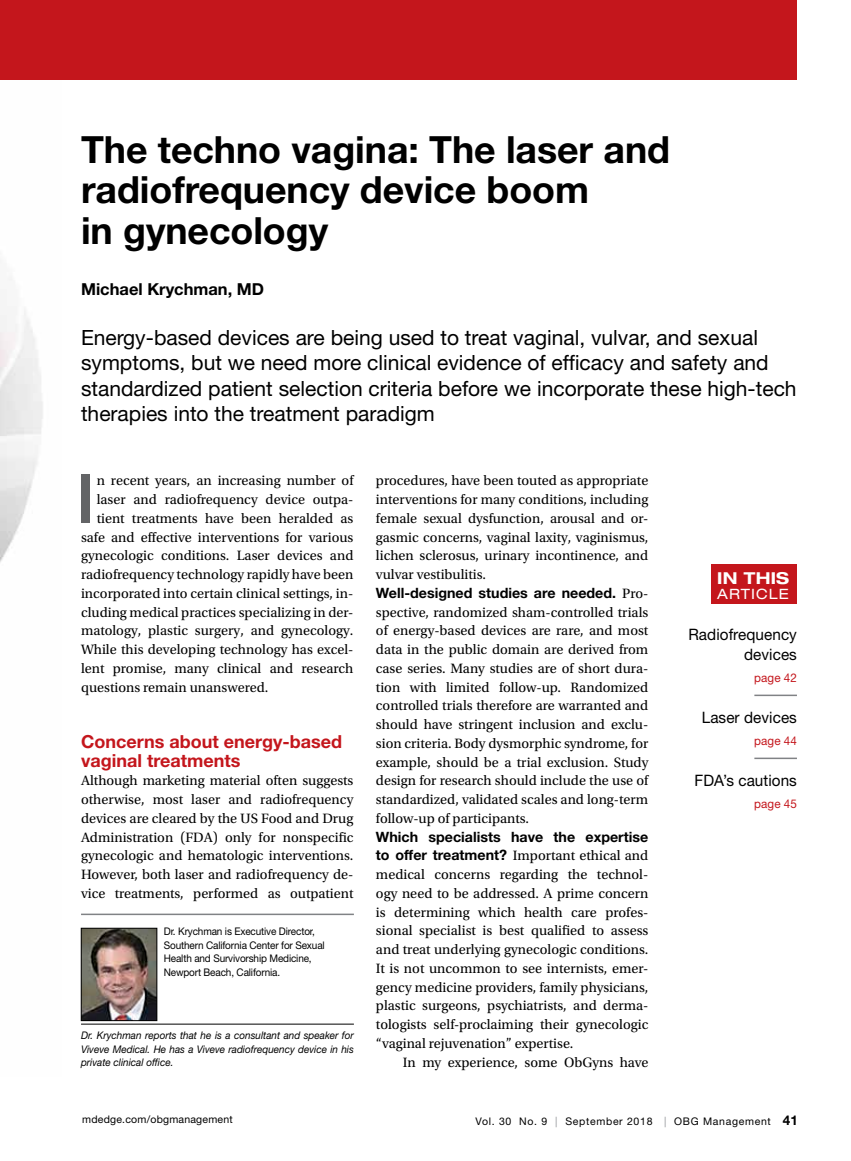
<style>
.page{position:relative;width:851px;height:1161px;background:#fff}
.page>*{position:absolute;margin:0;border:0;box-sizing:border-box;transform-origin:0 0}
.t1{font:500 67.5px "Helvetica Neue LT Std";color:#636466}
.t2{font:700 37.5px/40.5px "Helvetica Neue LT Std";color:#000}
.t3{font:21px/25.5px "Helvetica Neue LT Std";color:#000}
.t4{font:700 18px/18.8px "Helvetica Neue LT Std";color:#c4161c}
.t5{font:700 16.5px "Helvetica Neue LT Std";color:#000}
.t6{font:700 expanded 16.5px "Helvetica Neue LT Std";letter-spacing:.015em;color:#fff}
.t7{font:15.75px/19.5px "Helvetica Neue LT Std";letter-spacing:.005em;color:#000;text-align:right}
.t8{font:14.25px/18.8px "Utopia Std";color:#000;text-align:justify}
.t9{font:700 14.25px "Helvetica Neue LT Std";color:#000}
.t10{font:expanded 14.25px "Helvetica Neue LT Std";letter-spacing:.07em;color:#fff}
.t11{font:12px "Helvetica Neue LT Std";letter-spacing:.005em;color:#c4161c}
.t12{font:italic 10.5px/13.5px "Helvetica Neue LT Std";letter-spacing:-.005em;color:#000;text-align:justify;scale:.95 1}
.t13{font:10.5px/13.5px "Helvetica Neue LT Std";letter-spacing:-.015em;color:#000;scale:.95 1}
.t14{font:10.5px "Helvetica Neue LT Std";letter-spacing:.065em;color:#000}
.t15{font:10.5px "Helvetica Neue LT Std";letter-spacing:.02em;color:#000}
.s1{font-family:"Utopia Std";font-weight:400}
.s2{font-family:"Helvetica Neue LT Std";font-weight:700}
.s3{color:#939598}
.s4{font-weight:700;font-size:13.5px}
</style>
<div class="page">
<img style="left:0;top:279px;width:43px;height:284px">
<div style="left:0;top:0;width:796px;height:80px;background:#c4161c"></div>
<hr style="left:81px;top:914px;width:273px;height:1px;background:#808285">
<hr style="left:81px;top:1024px;width:273px;height:1px;background:#000">
<img style="left:83px;top:930px;width:72px;height:89px">
<div style="left:81px;top:928px;width:76px;height:93px;border:1px solid #000"></div>
<hr style="left:754px;top:695px;width:42px;height:1px;background:#808285">
<hr style="left:754px;top:758px;width:42px;height:1px;background:#808285">
<div style="left:711px;top:564px;width:85px;height:40px;background:#c4161c"></div>
<h2 class="t2" style="left:81px;top:128px;width:590px">The techno vagina: The laser and radiofrequency device boom<br>in gynecology</h2>
<p class="t5" style="left:81px;top:278px;width:184px">Michael Krychman, MD</p>
<p class="t3" style="left:81px;top:324px;width:717px">Energy-based devices are being used to treat vaginal, vulvar, and sexual symptoms, but we need more clinical evidence of efficacy and safety and standardized patient selection criteria before we incorporate these high-tech therapies into the treatment paradigm</p>
<h1 class="t1" style="left:76px;top:458px;width:20px">I</h1>
<p class="t8" style="left:97px;top:472px;width:258px">n recent years, an increasing number of</p>
<p class="t8" style="left:97px;top:490px;width:258px">laser and radiofrequency device outpa-</p>
<p class="t8" style="left:97px;top:509px;width:258px">tient treatments have been heralded as</p>
<p class="t8" style="left:81px;top:528px;width:274px">safe and effective interventions for various</p>
<p class="t8" style="left:81px;top:547px;width:274px">gynecologic conditions. Laser devices and</p>
<p class="t8" style="left:81px;top:565px;width:274px">radiofrequency technology rapidly have been</p>
<p class="t8" style="left:81px;top:584px;width:274px">incorporated into certain clinical settings, in-</p>
<p class="t8" style="left:81px;top:603px;width:274px">cluding medical practices specializing in der-</p>
<p class="t8" style="left:81px;top:622px;width:274px">matology, plastic surgery, and gynecology.</p>
<p class="t8" style="left:81px;top:640px;width:274px">While this developing technology has excel-</p>
<p class="t8" style="left:81px;top:659px;width:274px">lent promise, many clinical and research</p>
<p class="t8" style="left:81px;top:678px;width:189px">questions remain unanswered.</p>
<p class="t4" style="left:81px;top:732px;width:263px">Concerns about energy-based vaginal treatments</p>
<p class="t8" style="left:81px;top:772px;width:274px">Although marketing material often suggests otherwise, most laser and radiofrequency devices are cleared by the US Food and Drug Administration (FDA) only for nonspecific gynecologic and hematologic interventions.<br>However, both laser and radiofrequency de&shy;vice treatments, performed as outpatient</p>
<p class="t13" style="left:164px;top:925px;width:171px">Dr. Krychman is Executive Director, Southern California Center for Sexual Health and Survivorship Medicine, Newport Beach, California.</p>
<p class="t12" style="left:81px;top:1029px;width:289px">Dr. Krychman reports that he is a consultant and speaker for Viveve Medical. He has a Viveve radiofrequency device in his private clinical office.</p>
<p class="t8" style="left:376px;top:472px;width:274px">procedures, have been touted as appropriate interventions for many conditions, including female sexual dysfunction, arousal and or&shy;gasmic concerns, vaginal laxity, vaginismus, lichen sclerosus, urinary incontinence, and vulvar vestibulitis.</p>
<p class="t9" style="left:376px;top:584px;width:274px">Well-designed studies are needed. <span class="s1">Pro-</span></p>
<p class="t8" style="left:376px;top:603px;width:274px">spective, randomized sham-controlled trials of energy-based devices are rare, and most data in the public domain are derived from case series. Many studies are of short dura&shy;tion with limited follow-up. Randomized controlled trials therefore are warranted and should have stringent inclusion and exclu&shy;sion criteria. Body dysmorphic syndrome, for example, should be a trial exclusion. Study design for research should include the use of standardized, validated scales and long-term follow-up of participants.</p>
<p class="t9" style="left:376px;top:828px;width:274px">Which specialists have the expertise</p>
<p class="t8" style="left:376px;top:847px;width:274px"><span class="s2">to offer treatment?</span> Important ethical and medical concerns regarding the technol&shy;ogy need to be addressed. A prime concern is determining which health care profes&shy;sional specialist is best qualified to assess and treat underlying gynecologic conditions.<br>It is not uncommon to see internists, emer&shy;gency medicine providers, family physicians, plastic surgeons, psychiatrists, and derma&shy;tologists self-proclaiming their gynecologic “vaginal rejuvenation” expertise.</p>
<p class="t8" style="left:403px;top:1053px;width:247px">In my experience, some ObGyns have</p>
<p class="t6" style="left:717px;top:567px;width:73px">IN THIS</p>
<p class="t10" style="left:717px;top:585px;width:73px">ARTICLE</p>
<p class="t7" style="left:688px;top:625px;width:110px">Radiofrequency devices</p>
<p class="t11" style="left:754px;top:671px;width:44px">page 42</p>
<p class="t7" style="left:701px;top:707px;width:97px">Laser devices</p>
<p class="t11" style="left:754px;top:734px;width:44px">page 44</p>
<p class="t7" style="left:694px;top:770px;width:104px">FDA’s cautions</p>
<p class="t11" style="left:754px;top:797px;width:44px">page 45</p>
<p class="t15" style="left:82px;top:1114px;width:152px">mdedge.com/obgmanagement</p>
<p class="t14" style="left:475px;top:1115px;width:324px">Vol. 30 No. 9 <span class="s3">|</span> September 2018 <span class="s3">|</span> OBG Management <span class="s4">41</span></p>
</div>
